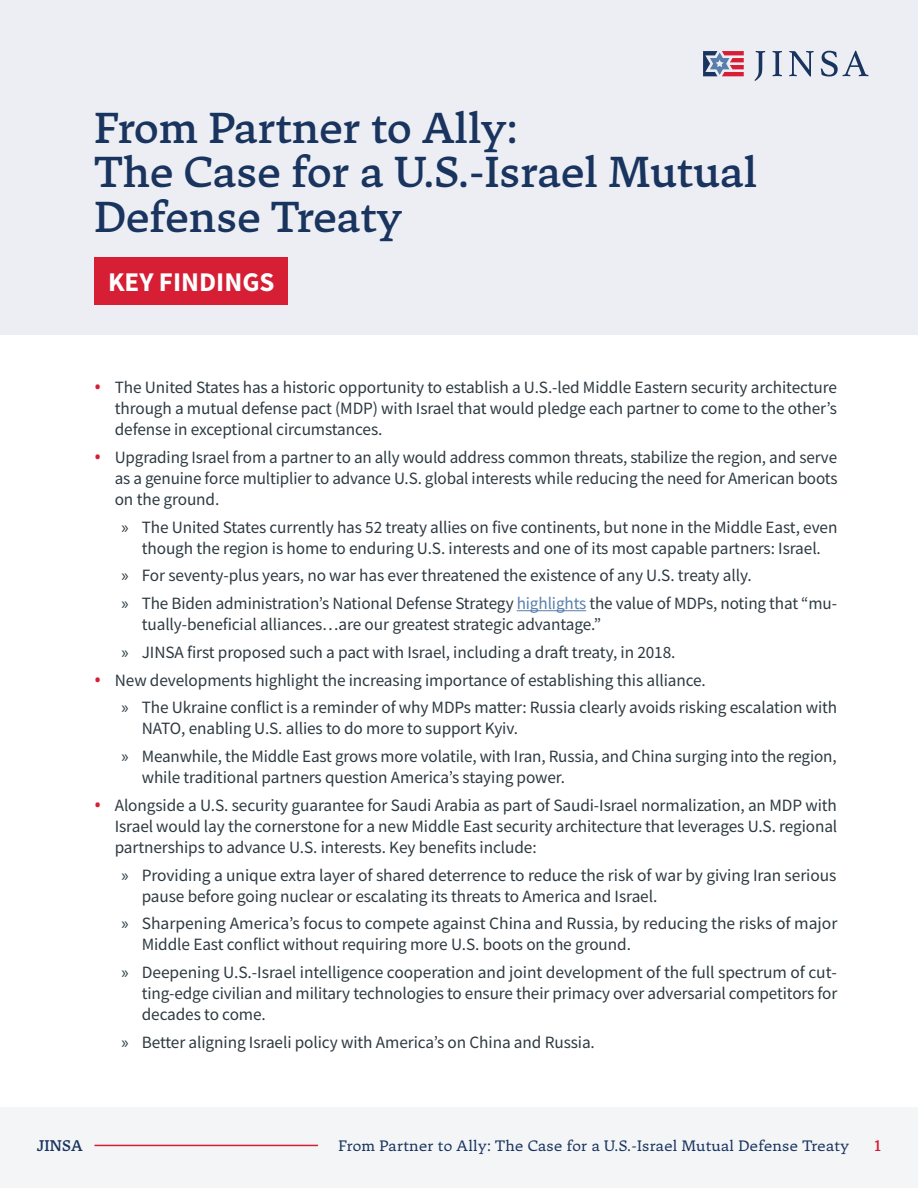
<style>
.page{position:relative;width:918px;height:1188px;background:#fff}
.page>*{position:absolute;margin:0;border:0;box-sizing:border-box;transform-origin:0 0}
.t1{font:500 42px/45px "Tuna";color:#19345e}
.t2{font:700 27px "Source Sans Pro";color:#fff}
.t3{font:17.25px/21px "Source Sans Pro";letter-spacing:-.005em;color:#2d3a41}
.t4{font:15px "Tuna";letter-spacing:.02em;color:#19345e}
.t5{font:500 15px "Tuna";letter-spacing:.02em;color:#19345e}
.t6{font:500 15px "Tuna";color:#d61e34}
.s1{font-family:"Open Sans";font-weight:600;color:#d61e34}
.s2{font-family:"Myriad Pro"}
.s3{color:#587fad}
</style>
<div class="page">
<div style="left:0;top:1107px;width:918px;height:81px;background:#f4f5f7"></div>
<hr style="left:94px;top:1145px;width:717px;height:1px;background:#d61e34">
<div style="left:318px;top:1140px;width:531px;height:15px;background:#f4f5f7"></div>
<div style="left:0;top:0;width:918px;height:335px;background:#edeef4"></div>
<div style="left:94px;top:257px;width:194px;height:47px;background:#d61e34"></div>
<hr style="left:517px;top:610px;width:69px;height:1px;background:#587fad">
<svg style="left:755px;top:51px;width:10px;height:30px"></svg>
<svg style="left:773px;top:51px;width:9px;height:25px"></svg>
<svg style="left:789px;top:51px;width:25px;height:26px"></svg>
<svg style="left:821px;top:51px;width:47px;height:26px"></svg>
<svg style="left:703px;top:51px;width:41px;height:25px"></svg>
<h1 class="t1" style="left:94px;top:105px;width:664px">From Partner to Ally:<br>The Case for a U.S.-Israel Mutual<br>Defense Treaty</h1>
<h2 class="t2" style="left:108px;top:264px;width:168px">KEY FINDINGS</h2>
<p class="t3" style="left:115px;top:377px;width:724px;text-align:justify;text-indent:-20px"><span class="s1">•</span> The United States has a historic opportunity to establish a U.S.-led Middle Eastern security architecture through a mutual defense pact (MDP) with Israel that would pledge each partner to come to the other’s defense in exceptional circumstances.</p>
<p class="t3" style="left:115px;top:446px;width:724px;text-align:justify;text-indent:-20px"><span class="s1">•</span> Upgrading Israel from a partner to an ally would address common threats, stabilize the region, and serve as a genuine force multiplier to advance U.S. global interests while reducing the need for American boots on the ground.</p>
<p class="t3" style="left:121px;top:516px;width:717px;text-align:center"><span class="s2">»</span> The United States currently has 52 treaty allies on five continents, but none in the Middle East, even though the region is home to enduring U.S. interests and one of its most capable partners: Israel.</p>
<p class="t3" style="left:121px;top:562px;width:717px;line-height:27.8px"><span class="s2">»</span> For seventy-plus years, no war has ever threatened the existence of any U.S. treaty ally.<br><span class="s2">»</span> The Biden administration’s National Defense Strategy <span class="s3">highlights</span> the value of MDPs, noting that “mu-</p>
<p class="t3" style="left:121px;top:610px;width:556px;line-height:27.8px;text-indent:20px">tually-beneficial alliances…are our greatest strategic advantage.”<br><span class="s2">»</span> JINSA first proposed such a pact with Israel, including a draft treaty, in 2018.</p>
<p class="t3" style="left:121px;top:666px;width:717px;line-height:27.8px;text-indent:-27px"><span class="s1">•</span> New developments highlight the increasing importance of establishing this alliance.<br><span class="s2">»</span> The Ukraine conflict is a reminder of why MDPs matter: Russia clearly avoids risking escalation with</p>
<p class="t3" style="left:121px;top:715px;width:717px;line-height:27.8px;text-indent:20px">NATO, enabling U.S. allies to do more to support Kyiv.<br><span class="s2">»</span> Meanwhile, the Middle East grows more volatile, with Iran, Russia, and China surging into the region,</p>
<p class="t3" style="left:142px;top:767px;width:425px">while traditional partners question America’s staying power.</p>
<p class="t3" style="left:115px;top:794px;width:724px;text-align:justify;text-indent:-20px"><span class="s1">•</span> Alongside a U.S. security guarantee for Saudi Arabia as part of Saudi-Israel normalization, an MDP with Israel would lay the cornerstone for a new Middle East security architecture that leverages U.S. regional partnerships to advance U.S. interests. Key benefits include:</p>
<p class="t3" style="left:142px;top:864px;width:696px;text-indent:-20px"><span class="s2">»</span> Providing a unique extra layer of shared deterrence to reduce the risk of war by giving Iran serious pause before going nuclear or escalating its threats to America and Israel.</p>
<p class="t3" style="left:142px;top:913px;width:697px;text-indent:-20px"><span class="s2">»</span> Sharpening America’s focus to compete against China and Russia, by reducing the risks of major<br>Middle East conflict without requiring more U.S. boots on the ground.</p>
<p class="t3" style="left:142px;top:962px;width:697px;text-align:justify;text-indent:-20px"><span class="s2">»</span> Deepening U.S.-Israel intelligence cooperation and joint development of the full spectrum of cut&shy;ting-edge civilian and military technologies to ensure their primacy over adversarial competitors for decades to come.</p>
<p class="t3" style="left:121px;top:1031px;width:475px"><span class="s2">»</span> Better aligning Israeli policy with America’s on China and Russia.</p>
<p class="t5" style="left:37px;top:1136px;width:47px">JINSA</p>
<p class="t4" style="left:338px;top:1136px;width:512px">From Partner to Ally: The Case for a U.S.-Israel Mutual Defense Treaty</p>
<p class="t6" style="left:875px;top:1136px;width:8px">1</p>
</div>
